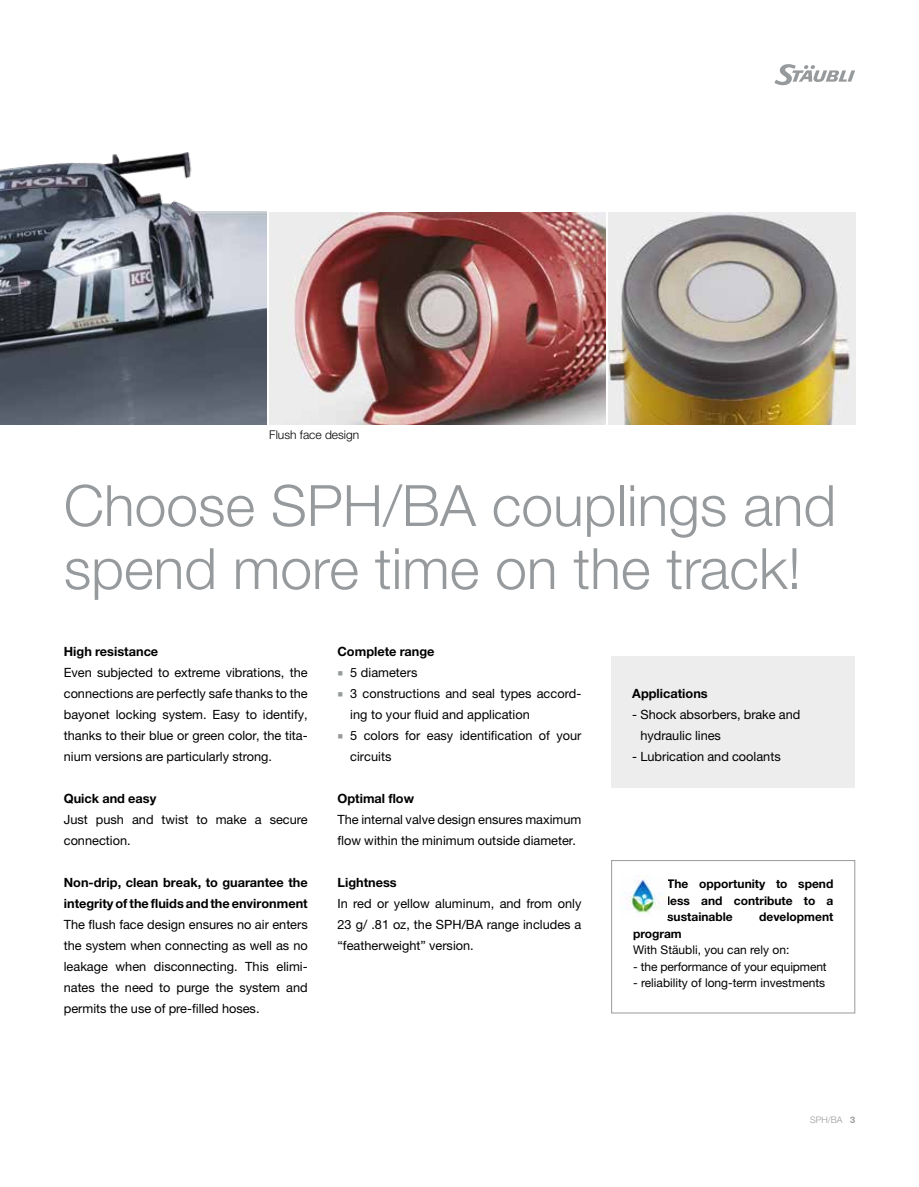
<style>
.page{position:relative;width:919px;height:1187px;background:#fff}
.page>*{position:absolute;margin:0;border:0;box-sizing:border-box;transform-origin:0 0}
.t1{font:300 57px/63px "Helvetica Neue LTW1 G";color:#979a9c}
.t2{font:12.75px/21px "Helvetica Neue LTW1 G";color:#000}
.t3{font:700 12.75px/21px "Helvetica Neue LTW1 G";color:#000}
.t4{font:12px "Helvetica Neue LTW1 G";color:#000}
.t5{font:700 12px/16.5px "Helvetica Neue LTW1 G";color:#000;text-align:justify}
.t6{font:300 12px "Helvetica Neue LTW1 G";color:#000}
.t7{font:300 9px "Helvetica Neue LTW1 G";color:#979a9c}
.s1{font-family:"Arial Unicode MS";font-size:9.9px;color:#979a9c}
.s2{font-weight:700}
</style>
<div class="page">
<svg style="left:774px;top:64px;width:81px;height:22px"></svg>
<img style="left:608px;top:212px;width:247px;height:213px">
<img style="left:269px;top:212px;width:336px;height:213px">
<img style="left:0;top:152px;width:266px;height:273px">
<div style="left:611px;top:656px;width:244px;height:132px;background:#ededed"></div>
<div style="left:611px;top:860px;width:244px;height:153px;border:1px solid #979a9c"></div>
<img style="left:625px;top:875px;width:38px;height:39px">
<p class="t6" style="left:269px;top:427px;width:92px">Flush face design</p>
<h1 class="t1" style="left:64px;top:474px;width:773px">Choose SPH/BA couplings and spend more time on the track!</h1>
<p class="t3" style="left:64px;top:641px;width:96px">High resistance</p>
<p class="t2" style="left:64px;top:662px;width:245px;text-align:justify">Even subjected to extreme vibrations, the connections are perfectly safe thanks to the bayonet locking system. Easy to identify, thanks to their blue or green color, the tita&shy;nium versions are particularly strong.</p>
<p class="t3" style="left:64px;top:788px;width:94px">Quick and easy</p>
<p class="t2" style="left:64px;top:809px;width:245px">Just push and twist to make a secure connection.</p>
<p class="t3" style="left:64px;top:872px;width:245px">Non-drip, clean break, to guarantee the integrity of the fluids and the environment</p>
<p class="t2" style="left:64px;top:914px;width:245px;text-align:justify">The flush face design ensures no air enters the system when connecting as well as no leakage when disconnecting. This elimi&shy;nates the need to purge the system and permits the use of pre-filled hoses.</p>
<p class="t3" style="left:337px;top:641px;width:98px">Complete range</p>
<p class="t2" style="left:337px;top:662px;width:81px"><span class="s1">■</span> 5 diameters</p>
<p class="t2" style="left:350px;top:683px;width:233px;text-indent:-13px"><span class="s1">■</span> 3 constructions and seal types accord&shy;ing to your fluid and application</p>
<p class="t2" style="left:350px;top:725px;width:233px;text-indent:-13px"><span class="s1">■</span> 5 colors for easy identification of your circuits</p>
<p class="t3" style="left:337px;top:788px;width:78px">Optimal flow</p>
<p class="t2" style="left:337px;top:809px;width:245px">The internal valve design ensures maximum flow within the minimum outside diameter.</p>
<p class="t3" style="left:337px;top:872px;width:61px">Lightness</p>
<p class="t2" style="left:337px;top:893px;width:245px;text-align:justify">In red or yellow aluminum, and from only 23 g/ .81 oz, the SPH/BA range includes a “featherweight” version.</p>
<p class="t3" style="left:632px;top:683px;width:77px">Applications</p>
<p class="t2" style="left:640px;top:704px;width:161px;text-indent:-8px">- Shock absorbers, brake and hydraulic lines</p>
<p class="t2" style="left:632px;top:746px;width:150px">- Lubrication and coolants</p>
<p class="t5" style="left:667px;top:875px;width:168px">The opportunity to spend less and contribute to a sustainable</p>
<p class="t5" style="left:759px;top:908px;width:76px">development</p>
<p class="t5" style="left:633px;top:924px;width:50px">program</p>
<p class="t4" style="left:633px;top:942px;width:158px">With Stäubli, you can rely on:</p>
<p class="t4" style="left:633px;top:958px;width:195px">- the performance of your equipment</p>
<p class="t4" style="left:633px;top:975px;width:194px">- reliability of long-term investments</p>
<p class="t7" style="left:810px;top:1114px;width:46px">SPH/BA <span class="s2">3</span></p>
</div>
